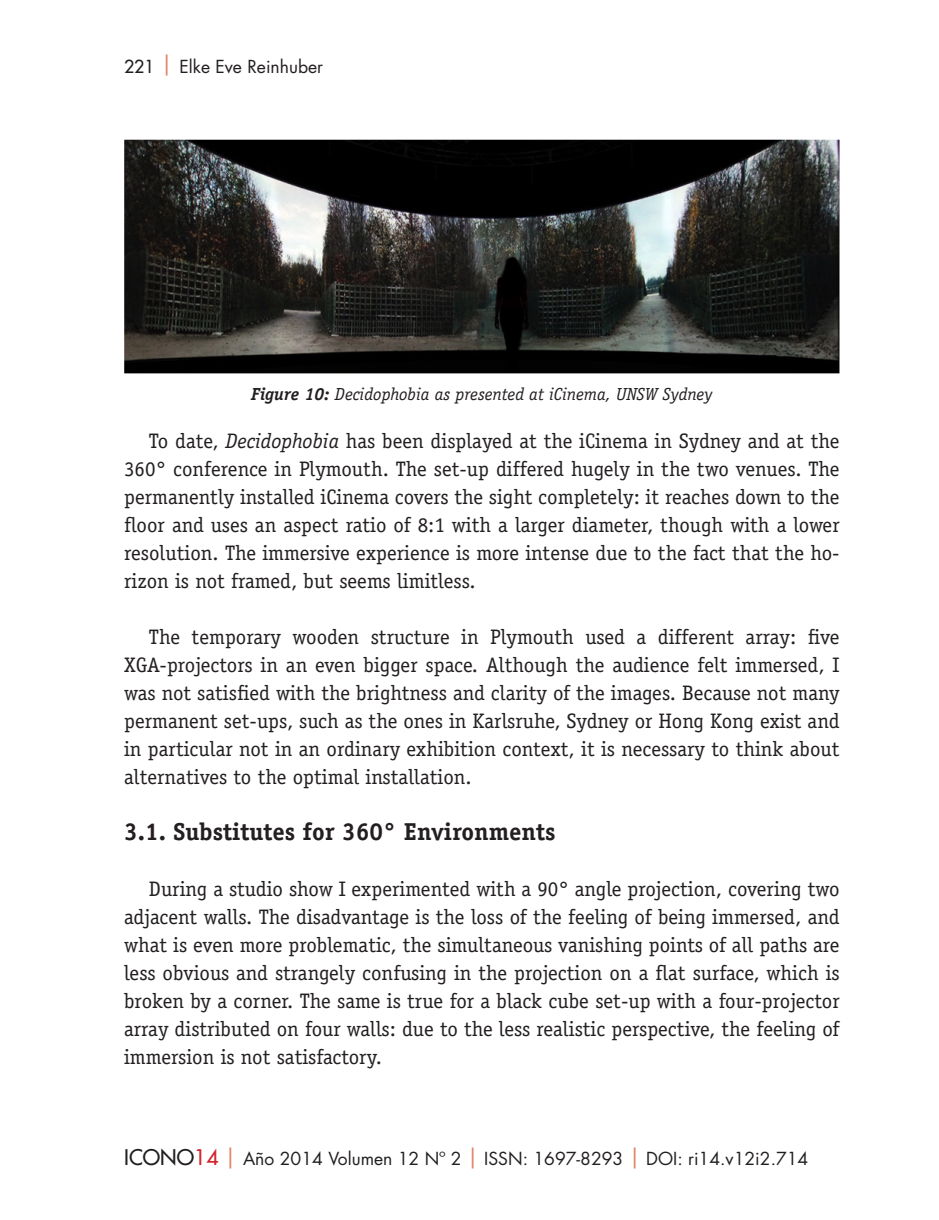
<style>
.page{position:relative;width:939px;height:1220px;background:#fff}
.page>*{position:absolute;margin:0;border:0;box-sizing:border-box;transform-origin:0 0}
.titulo_nivel_2{font:700 24.5px "Officina Serif Std";color:#231f20}
.texto_articulo{font:21px/28px "Officina Serif Std";color:#231f20;text-align:justify}
.t1{font:17.5px "Futura Std";color:#231f20}
.pie_foto_figura_tabl{font:italic 17.5px "Officina Serif Std";color:#231f20}
.s1{font-weight:500}
.s2{font-size:21px;color:#e18066}
.s3{font-weight:700}
.s4{font-style:italic}
.s5{font-weight:500;font-size:21px}
.s6{font-weight:500;font-size:21px;color:#d1232a}
</style>
<div class="page">
<img style="left:124px;top:140px;width:715px;height:234px">
<p class="t1" style="left:124px;top:56px;width:200px"><span class="s1">221</span> <span class="s2">|</span> Elke Eve Reinhuber</p>
<p class="pie_foto_figura_tabl" style="left:251px;top:384px;width:462px"><span class="s3">Figure 10:</span> Decidophobia as presented at iCinema, UNSW Sydney</p>
<p class="texto_articulo" style="left:124px;top:427px;width:716px;text-indent:25px">To date, <span class="s4">Decidophobia</span> has been displayed at the iCinema in Sydney and at the 360° conference in Plymouth. The set-up differed hugely in the two venues. The permanently installed iCinema covers the sight completely: it reaches down to the floor and uses an aspect ratio of 8:1 with a larger diameter, though with a lower resolution. The immersive experience is more intense due to the fact that the ho&shy;rizon is not framed, but seems limitless.</p>
<p class="texto_articulo" style="left:124px;top:623px;width:716px;text-indent:25px">The temporary wooden structure in Plymouth used a different array: five XGA-projectors in an even bigger space. Although the audience felt immersed, I was not satisfied with the brightness and clarity of the images. Because not many permanent set-ups, such as the ones in Karlsruhe, Sydney or Hong Kong exist and in particular not in an ordinary exhibition context, it is necessary to think about alternatives to the optimal installation.</p>
<p class="titulo_nivel_2" style="left:124px;top:816px;width:433px">3.1. Substitutes for 360° Environments</p>
<p class="texto_articulo" style="left:124px;top:875px;width:716px;text-indent:25px">During a studio show I experimented with a 90° angle projection, covering two adjacent walls. The disadvantage is the loss of the feeling of being immersed, and what is even more problematic, the simultaneous vanishing points of all paths are less obvious and strangely confusing in the projection on a flat surface, which is broken by a corner. The same is true for a black cube set-up with a four-projector array distributed on four walls: due to the less realistic perspective, the feeling of immersion is not satisfactory.</p>
<p class="t1" style="left:124px;top:1148px;width:685px"><span class="s5">ICONO</span><span class="s6">14</span> <span class="s2">|</span> Año 2014 Volumen 12 Nº 2 <span class="s2">|</span> ISSN: 1697-8293 <span class="s2">|</span> DOI: ri14.v12i2.714</p>
</div>
